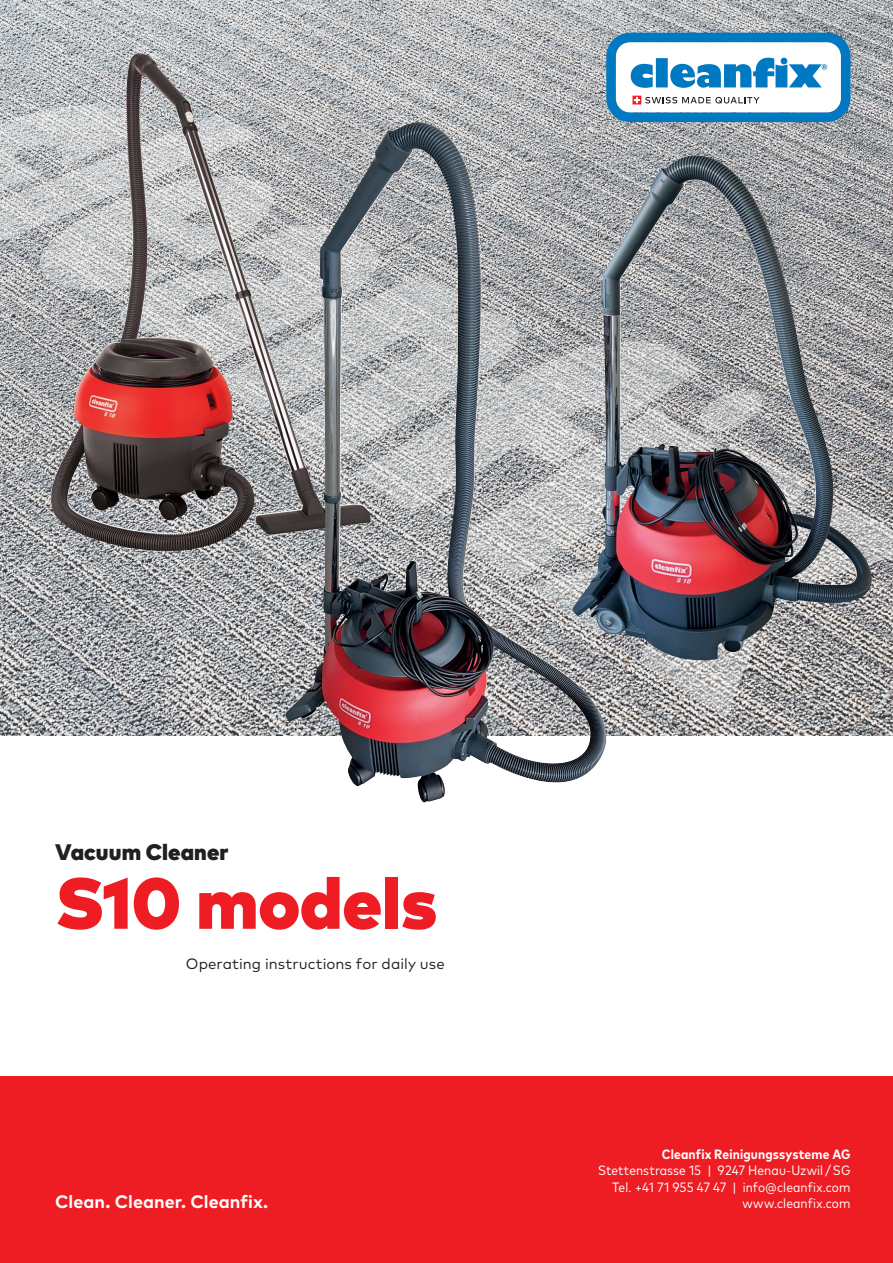
<style>
.page{position:relative;width:893px;height:1263px;background:#fff}
.page>*{position:absolute;margin:0;border:0;box-sizing:border-box;transform-origin:0 0}
.t1{font:900 72px "Mark W1 G";letter-spacing:-.005em;color:#ee1d23}
.t2{font:900 22.5px "Mark W1 G";letter-spacing:.005em;color:#231f20}
.t3{font:700 18px "Mark W1 G";color:#fff}
.t4{font:15px "Mark W1 G";letter-spacing:.005em;color:#231f20}
.t5{font:condensed 13.5px/16.2px "Mark W1 G";letter-spacing:.01em;color:#fff;text-align:right}
.t6{font:700 condensed 13.5px "Mark W1 G";letter-spacing:.015em;color:#fff}
</style>
<div class="page">
<img style="left:0;top:0;width:893px;height:736px">
<svg style="left:606px;top:33px;width:244px;height:89px"></svg>
<div style="left:0;top:1076px;width:893px;height:187px;background:#ee1d23"></div>
<img style="left:606px;top:155px;width:169px;height:507px">
<img style="left:124px;top:53px;width:16px;height:135px">
<img style="left:285px;top:122px;width:321px;height:680px">
<h2 class="t2" style="left:55px;top:834px;width:175px">Vacuum Cleaner</h2>
<h1 class="t1" style="left:55px;top:848px;width:384px">S10 models</h1>
<p class="t4" style="left:186px;top:952px;width:260px">Operating instructions for daily use</p>
<h3 class="t3" style="left:55px;top:1187px;width:214px">Clean. Cleaner. Cleanfix.</h3>
<p class="t6" style="left:662px;top:1144px;width:190px">Cleanfix Reinigungssysteme AG</p>
<p class="t5" style="left:598px;top:1162px;width:254px">Stettenstrasse 15 | 9247 Henau-Uzwil / SG<br>Tel. +41 71 955 47 47 | info@cleanfix.com www.cleanfix.com</p>
</div>
